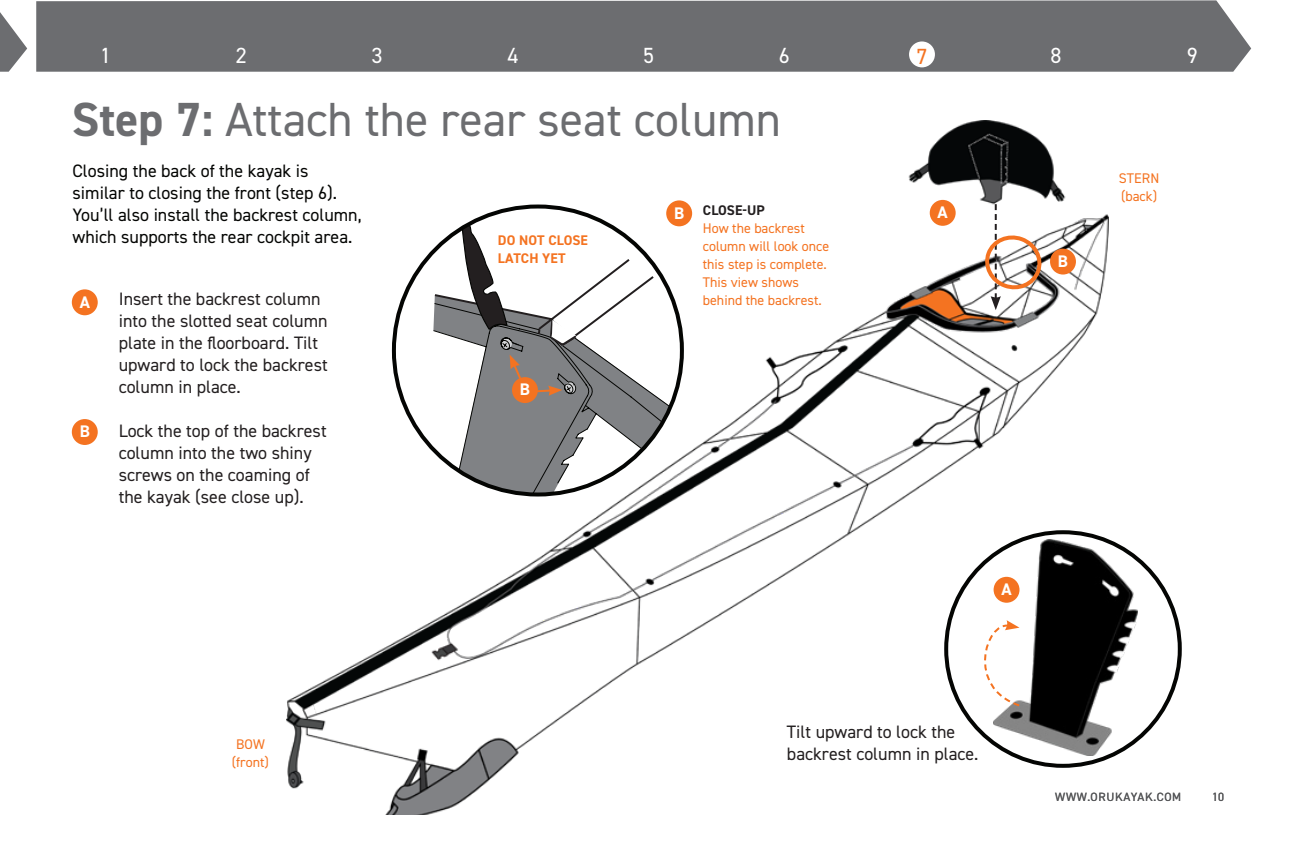
<style>
.page{position:relative;width:1296px;height:864px;background:#fff}
.page>*{position:absolute;margin:0;border:0;box-sizing:border-box;transform-origin:0 0}
.t1{font:48px "DIN2014";color:#6c6d70}
.t2{font:22px "DIN2014";color:#fff}
.t3{font:22px "DIN2014";color:#f47321}
.text_style{font:18px/22px "DIN2014";color:#231f20}
.text_style-2{font:18px/22px "DIN2014";color:#040503}
.t4{font:700 16.8px "DIN2014";color:#fff}
.t5{font:14px/18px "DIN2014";color:#f47321}
.t6{font:700 14px "DIN2014";letter-spacing:.01em;color:#f47321}
.t7{font:700 14px "DIN2014";letter-spacing:.01em;color:#231f20}
.t8{font:12px "DIN2014";letter-spacing:.06em;color:#57585a}
.s1{font-weight:700}
</style>
<div class="page">
<img style="left:287px;top:120px;width:822px;height:694px">
<svg style="left:0;top:12px;width:27px;height:60px"></svg>
<div style="left:946px;top:532px;width:234px;height:234px;background:#fff;border-radius:50%"></div>
<div style="left:72px;top:419px;width:26px;height:26px;background:#f47321;border-radius:50%"></div>
<div style="left:72px;top:289px;width:26px;height:26px;background:#f47321;border-radius:50%"></div>
<div style="left:930px;top:200px;width:26px;height:26px;background:#f47321;border-radius:50%"></div>
<div style="left:394px;top:207px;width:288px;height:288px;background:#fff;border-radius:50%"></div>
<svg style="left:433px;top:302px;width:247px;height:193px"></svg>
<svg style="left:979px;top:204px;width:69px;height:106px"></svg>
<svg style="left:433px;top:219px;width:223px;height:177px"></svg>
<div style="left:512px;top:377px;width:26px;height:26px;background:#f47321;border-radius:50%"></div>
<div style="left:666px;top:200px;width:26px;height:26px;background:#f47321;border-radius:50%"></div>
<div style="left:1050px;top:249px;width:26px;height:26px;background:#f47321;border-radius:50%"></div>
<div style="left:36px;top:0;width:1215px;height:72px;background:#6c6d70"></div>
<div style="left:909px;top:41px;width:26px;height:26px;background:#fff;border-radius:50%"></div>
<img style="left:994px;top:540px;width:144px;height:216px">
<svg style="left:984px;top:620px;width:38px;height:88px"></svg>
<div style="left:994px;top:577px;width:26px;height:26px;background:#f47321;border-radius:50%"></div>
<p class="t2" style="left:100px;top:41px;width:12px">1</p>
<p class="t2" style="left:236px;top:41px;width:12px">2</p>
<p class="t2" style="left:372px;top:41px;width:12px">3</p>
<p class="t2" style="left:507px;top:41px;width:13px">4</p>
<p class="t2" style="left:643px;top:41px;width:12px">5</p>
<p class="t2" style="left:779px;top:41px;width:12px">6</p>
<p class="t3" style="left:916px;top:43px;width:12px">7</p>
<p class="t2" style="left:1050px;top:41px;width:12px">8</p>
<p class="t2" style="left:1187px;top:41px;width:12px">9</p>
<h1 class="t1" style="left:72px;top:90px;width:711px"><span class="s1">Step 7:</span> Attach the rear seat column</h1>
<p class="text_style-2" style="left:73px;top:159px;width:237px">Closing the back of the kayak is</p>
<p class="text_style-2" style="left:73px;top:181px;width:291px">similar to closing the front (step 6).<br>You’ll also install the backrest column, which supports the rear cockpit area.</p>
<p class="t7" style="left:703px;top:201px;width:63px">CLOSE-UP</p>
<p class="t4" style="left:938px;top:201px;width:12px">A</p>
<p class="t5" style="left:703px;top:219px;width:128px">How the backrest column will look once this step is complete.<br>This view shows</p>
<p class="t5" style="left:703px;top:291px;width:120px">behind the backrest.</p>
<p class="t4" style="left:674px;top:202px;width:12px">B</p>
<p class="t6" style="left:498px;top:231px;width:92px">DO NOT CLOSE</p>
<p class="t6" style="left:498px;top:249px;width:69px">LATCH YET</p>
<p class="text_style" style="left:119px;top:287px;width:211px">Insert the backrest column into the slotted seat column plate in the floorboard. Tilt upward to lock the backrest column in place.</p>
<p class="text_style" style="left:119px;top:419px;width:209px">Lock the top of the backrest column into the two shiny screws on the coaming of the kayak (see close up).</p>
<p class="t4" style="left:80px;top:291px;width:12px">A</p>
<p class="t4" style="left:520px;top:378px;width:12px">B</p>
<p class="t4" style="left:80px;top:420px;width:12px">B</p>
<p class="t4" style="left:1058px;top:250px;width:12px">B</p>
<p class="t5" style="left:1119px;top:169px;width:42px">STERN</p>
<p class="t5" style="left:1121px;top:187px;width:38px">(back)</p>
<p class="t4" style="left:1001px;top:578px;width:12px">A</p>
<p class="t5" style="left:232px;top:735px;width:39px">BOW (front)</p>
<p class="text_style" style="left:787px;top:720px;width:193px">Tilt upward to lock the backrest column in place.</p>
<p class="t8" style="left:1055px;top:790px;width:128px">WWW.ORUKAYAK.COM</p>
<p class="t8" style="left:1212px;top:790px;width:13px">10</p>
</div>
